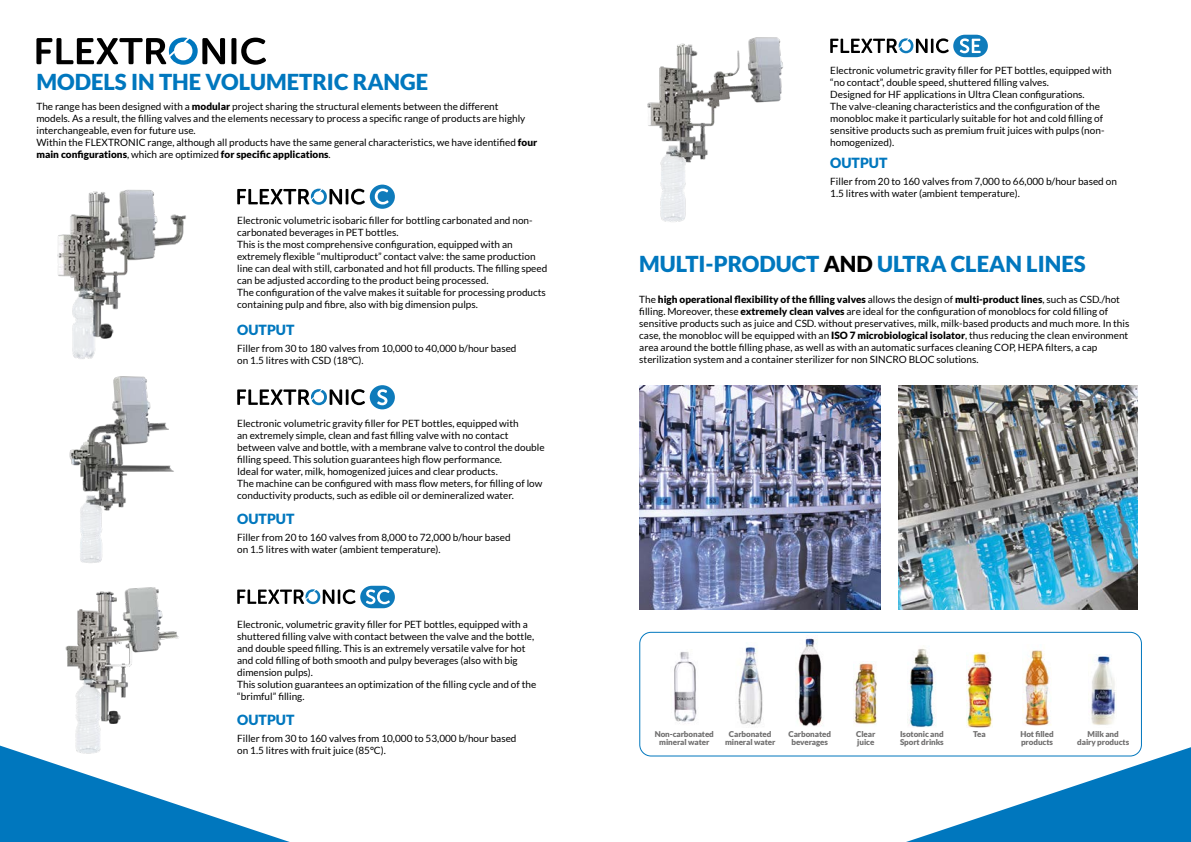
<style>
.page{position:relative;width:1191px;height:842px;background:#fff}
.page>*{position:absolute;margin:0;border:0;box-sizing:border-box;transform-origin:0 0}
.t1{font:900 22px "Lato";color:#0077be}
.t2{font:900 14px "Lato";color:#0077be}
.t3{font:10px/12px "Lato";color:#000}
.t4{font:900 8px "Lato";letter-spacing:-.01em;color:#706f6f}
.s1{font-weight:900}
.s2{color:#000}
</style>
<div class="page">
<div style="left:639px;top:632px;width:502px;height:124px;border:1px solid #0077be;border-radius:11px"></div>
<img style="left:898px;top:385px;width:239px;height:225px">
<img style="left:639px;top:385px;width:241px;height:225px">
<svg style="left:0;top:746px;width:290px;height:96px"></svg>
<svg style="left:906px;top:747px;width:285px;height:95px"></svg>
<img style="left:57px;top:189px;width:129px;height:374px">
<img style="left:647px;top:37px;width:136px;height:185px">
<img style="left:50px;top:587px;width:144px;height:181px">
<div style="left:231px;top:38px;width:5px;height:26px;background:#000;border-radius:2px"></div>
<svg style="left:241px;top:38px;width:25px;height:27px"></svg>
<svg style="left:36px;top:38px;width:189px;height:27px"></svg>
<svg style="left:237px;top:189px;width:128px;height:16px"></svg>
<div style="left:370px;top:185px;width:25px;height:24px;background:#0e7bbb;border-radius:50%"></div>
<svg style="left:375px;top:189px;width:14px;height:15px"></svg>
<svg style="left:830px;top:35px;width:158px;height:22px"></svg>
<svg style="left:237px;top:389px;width:128px;height:16px"></svg>
<div style="left:370px;top:385px;width:25px;height:24px;background:#0e7bbb;border-radius:50%"></div>
<svg style="left:377px;top:389px;width:10px;height:16px"></svg>
<svg style="left:237px;top:586px;width:158px;height:22px"></svg>
<img style="left:674px;top:652px;width:23px;height:70px">
<img style="left:738px;top:647px;width:25px;height:78px">
<img style="left:798px;top:638px;width:26px;height:88px">
<img style="left:907px;top:648px;width:29px;height:80px">
<img style="left:1022px;top:650px;width:29px;height:76px">
<img style="left:1091px;top:656px;width:25px;height:69px">
<img style="left:853px;top:663px;width:24px;height:63px">
<img style="left:966px;top:653px;width:26px;height:75px">
<p class="t1" style="left:36px;top:69px;width:393px">MODELS IN THE VOLUMETRIC RANGE</p>
<p class="t3" style="left:36px;top:100px;width:490px">The range has been designed with a <span class="s1">modular</span> project sharing the structural elements between the different models. As a result, the filling valves and the elements necessary to process a specific range of products are highly interchangeable, even for future use.</p>
<p class="t3" style="left:36px;top:136px;width:502px">Within the FLEXTRONIC range, although all products have the same general characteristics, we have identified <span class="s1">four main configurations</span>, which are optimized <span class="s1">for specific applications</span>.</p>
<p class="t3" style="left:237px;top:215px;width:297px">Electronic volumetric isobaric filler for bottling carbonated and non&shy;carbonated beverages in PET bottles.</p>
<p class="t3" style="left:237px;top:239px;width:312px">This is the most comprehensive configuration, equipped with an extremely flexible “multiproduct” contact valve: the same production line can deal with still, carbonated and hot fill products. The filling speed can be adjusted according to the product being processed.</p>
<p class="t3" style="left:237px;top:287px;width:310px">The configuration of the valve makes it suitable for processing products containing pulp and fibre, also with big dimension pulps.</p>
<p class="t2" style="left:237px;top:322px;width:59px">OUTPUT</p>
<p class="t3" style="left:237px;top:342px;width:281px">Filler from 30 to 180 valves from 10,000 to 40,000 b/hour based</p>
<p class="t3" style="left:237px;top:354px;width:128px">on 1.5 litres with CSD (18°C).</p>
<p class="t3" style="left:237px;top:418px;width:283px">Electronic volumetric gravity filler for PET bottles, equipped with</p>
<p class="t3" style="left:237px;top:430px;width:309px">an extremely simple, clean and fast filling valve with no contact between valve and bottle, with a membrane valve to control the double filling speed. This solution guarantees high flow performance.</p>
<p class="t3" style="left:237px;top:466px;width:262px">Ideal for water, milk, homogenized juices and clear products.</p>
<p class="t3" style="left:237px;top:478px;width:307px">The machine can be configured with mass flow meters, for filling of low conductivity products, such as edible oil or demineralized water.</p>
<p class="t2" style="left:237px;top:511px;width:59px">OUTPUT</p>
<p class="t3" style="left:237px;top:531px;width:275px">Filler from 20 to 160 valves from 8,000 to 72,000 b/hour based</p>
<p class="t3" style="left:237px;top:543px;width:205px">on 1.5 litres with water (ambient temperature).</p>
<p class="t3" style="left:237px;top:618px;width:298px">Electronic, volumetric gravity filler for PET bottles, equipped with a shuttered filling valve with contact between the valve and the bottle, and double speed filling. This is an extremely versatile valve for hot and cold filling of both smooth and pulpy beverages (also with big dimension pulps).</p>
<p class="t3" style="left:237px;top:678px;width:300px">This solution guarantees an optimization of the filling cycle and of the “brimful” filling.</p>
<p class="t2" style="left:237px;top:711px;width:59px">OUTPUT</p>
<p class="t3" style="left:237px;top:732px;width:281px">Filler from 30 to 160 valves from 10,000 to 53,000 b/hour based</p>
<p class="t3" style="left:237px;top:744px;width:150px">on 1.5 litres with fruit juice (85°C).</p>
<p class="t3" style="left:830px;top:65px;width:283px">Electronic volumetric gravity filler for PET bottles, equipped with “no contact”, double speed, shuttered filling valves.<br>Designed for HF applications in Ultra Clean configurations.<br>The valve-cleaning characteristics and the configuration of the monobloc make it particularly suitable for hot and cold filling of sensitive products such as premium fruit juices with pulps (non&shy;homogenized).</p>
<p class="t2" style="left:830px;top:155px;width:59px">OUTPUT</p>
<p class="t3" style="left:830px;top:175px;width:288px">Filler from 20 to 160 valves from 7,000 to 66,000 b/hour based on<br>1.5 litres with water (ambient temperature).</p>
<p class="t1" style="left:639px;top:251px;width:448px">MULTI-PRODUCT <span class="s2">AND</span> ULTRA CLEAN LINES</p>
<p class="t3" style="left:639px;top:293px;width:491px">The <span class="s1">high operational flexibility of the filling valves</span> allows the design of <span class="s1">multi-product lines</span>, such as CSD./hot filling. Moreover, these <span class="s1">extremely clean valves</span> are ideal for the configuration of monoblocs for cold filling of sensitive products such as juice and CSD. without preservatives, milk, milk-based products and much more. In this case, the monobloc will be equipped with an <span class="s1">ISO 7 microbiological isolator</span>, thus reducing the clean environment area around the bottle filling phase, as well as with an automatic surfaces cleaning COP, HEPA filters, a cap sterilization system and a container sterilizer for non SINCRO BLOC solutions.</p>
<p class="t4" style="left:655px;top:729px;width:61px">Non-carbonated</p>
<p class="t4" style="left:659px;top:737px;width:52px">mineral water</p>
<p class="t4" style="left:729px;top:729px;width:44px">Carbonated</p>
<p class="t4" style="left:725px;top:737px;width:52px">mineral water</p>
<p class="t4" style="left:788px;top:729px;width:44px">Carbonated</p>
<p class="t4" style="left:791px;top:737px;width:38px">beverages</p>
<p class="t4" style="left:856px;top:729px;width:21px">Clear</p>
<p class="t4" style="left:857px;top:737px;width:19px">juice</p>
<p class="t4" style="left:900px;top:729px;width:45px">Isotonic and</p>
<p class="t4" style="left:900px;top:737px;width:45px">Sport drinks</p>
<p class="t4" style="left:973px;top:729px;width:14px">Tea</p>
<p class="t4" style="left:1020px;top:729px;width:35px">Hot filled</p>
<p class="t4" style="left:1021px;top:737px;width:33px">products</p>
<p class="t4" style="left:1087px;top:729px;width:33px">Milk and</p>
<p class="t4" style="left:1077px;top:737px;width:53px">dairy products</p>
</div>
